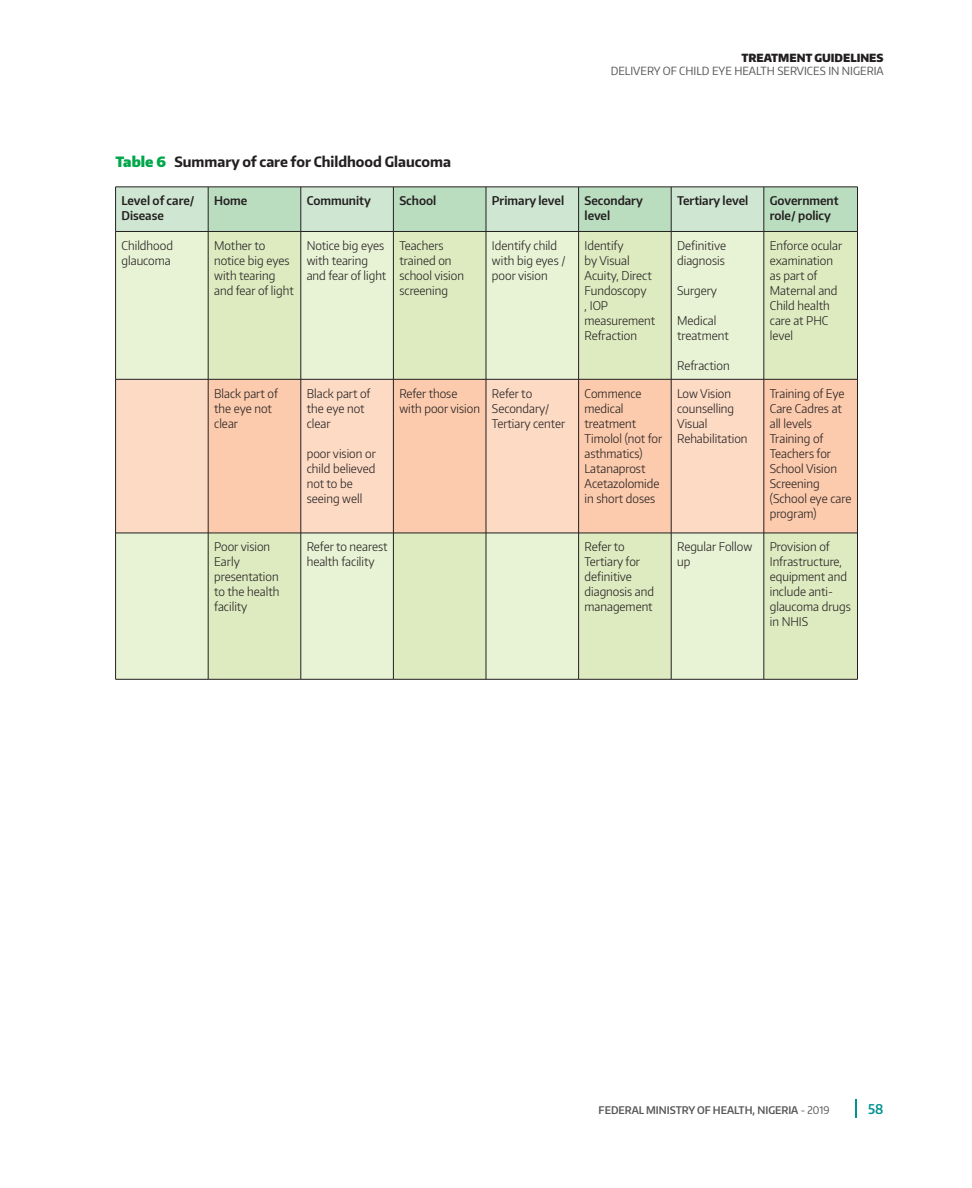
<style>
.page{position:relative;width:972px;height:1188px;background:#fff}
.page>*{position:absolute;margin:0;border:0;box-sizing:border-box;transform-origin:0 0}
.t1{font:700 14.25px "Encode Sans Narrow";color:#231f20}
.t2{font:600 13.5px "Encode Sans Narrow";color:#009391}
.t3{font:300 12px/15px "Encode Sans Narrow";color:#231f20}
.t4{font:600 12px/15px "Encode Sans Narrow";color:#231f20}
.t5{font:11.25px "Encode Sans Narrow";color:#57585a}
.t6{font:900 11.25px "Encode Sans Narrow";color:#231f20}
.t7{font:600 10.5px "Encode Sans Narrow";color:#57585a}
.s1{font-weight:900;color:#00a74b}
.s2{font-weight:400}
</style>
<div class="page">
<svg style="left:855px;top:1099px;width:1px;height:19px"></svg>
<svg style="left:116px;top:188px;width:741px;height:43px;background:#c3e1c7"></svg>
<div style="left:116px;top:232px;width:92px;height:447px;background:#e8f2d4"></div>
<svg style="left:209px;top:232px;width:648px;height:447px;background:#e1edc8"></svg>
<div style="left:116px;top:380px;width:92px;height:153px;background:#fddac4"></div>
<svg style="left:209px;top:380px;width:648px;height:153px;background:#fbcfb5"></svg>
<hr style="left:116px;top:187px;width:92px;height:1px;background:#231f20">
<hr style="left:115px;top:187px;width:1px;height:44px;background:#231f20">
<hr style="left:208px;top:187px;width:93px;height:1px;background:#231f20">
<hr style="left:208px;top:187px;width:1px;height:44px;background:#231f20">
<hr style="left:301px;top:187px;width:92px;height:1px;background:#231f20">
<hr style="left:301px;top:187px;width:1px;height:44px;background:#231f20">
<hr style="left:393px;top:187px;width:93px;height:1px;background:#231f20">
<hr style="left:393px;top:187px;width:1px;height:44px;background:#231f20">
<hr style="left:486px;top:187px;width:93px;height:1px;background:#231f20">
<hr style="left:486px;top:187px;width:1px;height:44px;background:#231f20">
<hr style="left:579px;top:187px;width:92px;height:1px;background:#231f20">
<hr style="left:578px;top:187px;width:1px;height:44px;background:#231f20">
<hr style="left:671px;top:187px;width:93px;height:1px;background:#231f20">
<hr style="left:671px;top:187px;width:1px;height:44px;background:#231f20">
<hr style="left:764px;top:187px;width:94px;height:1px;background:#231f20">
<hr style="left:764px;top:187px;width:1px;height:44px;background:#231f20">
<hr style="left:857px;top:187px;width:1px;height:44px;background:#231f20">
<hr style="left:116px;top:231px;width:92px;height:1px;background:#231f20">
<hr style="left:208px;top:231px;width:93px;height:1px;background:#231f20">
<hr style="left:208px;top:231px;width:1px;height:148px;background:#231f20">
<hr style="left:301px;top:231px;width:92px;height:1px;background:#231f20">
<hr style="left:301px;top:231px;width:1px;height:148px;background:#231f20">
<hr style="left:393px;top:231px;width:93px;height:1px;background:#231f20">
<hr style="left:393px;top:231px;width:1px;height:148px;background:#231f20">
<hr style="left:486px;top:231px;width:93px;height:1px;background:#231f20">
<hr style="left:486px;top:231px;width:1px;height:148px;background:#231f20">
<hr style="left:579px;top:231px;width:92px;height:1px;background:#231f20">
<hr style="left:578px;top:231px;width:1px;height:148px;background:#231f20">
<hr style="left:671px;top:231px;width:93px;height:1px;background:#231f20">
<hr style="left:671px;top:231px;width:1px;height:148px;background:#231f20">
<hr style="left:764px;top:231px;width:94px;height:1px;background:#231f20">
<hr style="left:764px;top:231px;width:1px;height:148px;background:#231f20">
<hr style="left:857px;top:231px;width:1px;height:148px;background:#231f20">
<hr style="left:116px;top:379px;width:92px;height:1px;background:#231f20">
<hr style="left:208px;top:379px;width:93px;height:1px;background:#231f20">
<hr style="left:208px;top:379px;width:1px;height:154px;background:#231f20">
<hr style="left:301px;top:379px;width:92px;height:1px;background:#231f20">
<hr style="left:301px;top:379px;width:1px;height:154px;background:#231f20">
<hr style="left:393px;top:379px;width:93px;height:1px;background:#231f20">
<hr style="left:393px;top:379px;width:1px;height:154px;background:#231f20">
<hr style="left:486px;top:379px;width:93px;height:1px;background:#231f20">
<hr style="left:486px;top:379px;width:1px;height:154px;background:#231f20">
<hr style="left:579px;top:379px;width:92px;height:1px;background:#231f20">
<hr style="left:578px;top:379px;width:1px;height:154px;background:#231f20">
<hr style="left:671px;top:379px;width:93px;height:1px;background:#231f20">
<hr style="left:671px;top:379px;width:1px;height:154px;background:#231f20">
<hr style="left:764px;top:379px;width:94px;height:1px;background:#231f20">
<hr style="left:764px;top:379px;width:1px;height:154px;background:#231f20">
<hr style="left:857px;top:379px;width:1px;height:154px;background:#231f20">
<hr style="left:116px;top:533px;width:92px;height:1px;background:#231f20">
<hr style="left:208px;top:533px;width:93px;height:1px;background:#231f20">
<hr style="left:208px;top:533px;width:1px;height:146px;background:#231f20">
<hr style="left:301px;top:533px;width:92px;height:1px;background:#231f20">
<hr style="left:301px;top:533px;width:1px;height:146px;background:#231f20">
<hr style="left:393px;top:533px;width:93px;height:1px;background:#231f20">
<hr style="left:393px;top:533px;width:1px;height:146px;background:#231f20">
<hr style="left:486px;top:533px;width:93px;height:1px;background:#231f20">
<hr style="left:486px;top:533px;width:1px;height:146px;background:#231f20">
<hr style="left:579px;top:533px;width:92px;height:1px;background:#231f20">
<hr style="left:578px;top:533px;width:1px;height:146px;background:#231f20">
<hr style="left:671px;top:533px;width:93px;height:1px;background:#231f20">
<hr style="left:671px;top:533px;width:1px;height:146px;background:#231f20">
<hr style="left:764px;top:533px;width:94px;height:1px;background:#231f20">
<hr style="left:764px;top:533px;width:1px;height:146px;background:#231f20">
<hr style="left:857px;top:533px;width:1px;height:146px;background:#231f20">
<hr style="left:116px;top:679px;width:92px;height:1px;background:#231f20">
<hr style="left:208px;top:679px;width:93px;height:1px;background:#231f20">
<hr style="left:301px;top:679px;width:92px;height:1px;background:#231f20">
<hr style="left:393px;top:679px;width:93px;height:1px;background:#231f20">
<hr style="left:486px;top:679px;width:93px;height:1px;background:#231f20">
<hr style="left:579px;top:679px;width:92px;height:1px;background:#231f20">
<hr style="left:671px;top:679px;width:93px;height:1px;background:#231f20">
<hr style="left:764px;top:679px;width:94px;height:1px;background:#231f20">
<hr style="left:115px;top:231px;width:1px;height:148px;background:#231f20">
<hr style="left:115px;top:379px;width:1px;height:154px;background:#231f20">
<hr style="left:115px;top:533px;width:1px;height:146px;background:#231f20">
<p class="t1" style="left:116px;top:152px;width:337px"><span class="s1">Table 6</span> Summary of care for Childhood Glaucoma</p>
<p class="t6" style="left:741px;top:50px;width:144px">TREATMENT GUIDELINES</p>
<p class="t5" style="left:611px;top:63px;width:274px">DELIVERY OF CHILD EYE HEALTH SERVICES IN NIGERIA</p>
<p class="t4" style="left:122px;top:193px;width:74px">Level of care/<br>Disease</p>
<p class="t4" style="left:214px;top:193px;width:35px">Home</p>
<p class="t4" style="left:307px;top:193px;width:66px">Community</p>
<p class="t4" style="left:399px;top:193px;width:38px">School</p>
<p class="t4" style="left:492px;top:193px;width:74px">Primary level</p>
<p class="t4" style="left:585px;top:193px;width:60px">Secondary level</p>
<p class="t4" style="left:677px;top:193px;width:73px">Tertiary level</p>
<p class="t4" style="left:770px;top:193px;width:70px">Government role/ policy</p>
<p class="t3" style="left:122px;top:237px;width:53px">Childhood glaucoma</p>
<p class="t3" style="left:214px;top:237px;width:81px">Mother to notice big eyes with tearing and fear of light</p>
<p class="t3" style="left:307px;top:237px;width:81px">Notice big eyes with tearing and fear of light</p>
<p class="t3" style="left:399px;top:237px;width:66px">Teachers trained on school vision screening</p>
<p class="t3" style="left:492px;top:237px;width:75px">Identify child with big eyes / poor vision</p>
<p class="t3" style="left:585px;top:237px;width:72px">Identify<br>by Visual<br>Acuity, Direct<br>Fundoscopy<br>, IOP measurement</p>
<p class="t3" style="left:585px;top:327px;width:54px">Refraction</p>
<p class="t3" style="left:677px;top:237px;width:50px">Definitive diagnosis</p>
<p class="t3" style="left:677px;top:282px;width:41px">Surgery</p>
<p class="t3" style="left:677px;top:312px;width:53px">Medical treatment</p>
<p class="t3" style="left:677px;top:357px;width:54px">Refraction</p>
<p class="t3" style="left:770px;top:237px;width:74px">Enforce ocular examination as part of<br>Maternal and<br>Child health care at PHC level</p>
<p class="t3" style="left:214px;top:385px;width:65px">Black part of the eye not clear</p>
<p class="t3" style="left:307px;top:385px;width:65px">Black part of the eye not clear</p>
<p class="t3" style="left:307px;top:445px;width:71px">poor vision or child believed not to be seeing well</p>
<p class="t3" style="left:399px;top:385px;width:82px">Refer those with poor vision</p>
<p class="t3" style="left:492px;top:385px;width:59px">Refer to<br>Secondary/</p>
<p class="t3" style="left:492px;top:415px;width:75px">Tertiary center</p>
<p class="t3" style="left:585px;top:385px;width:58px">Commence medical treatment</p>
<p class="t3" style="left:585px;top:430px;width:79px">Timolol (not for asthmatics)</p>
<p class="t3" style="left:585px;top:460px;width:62px">Latanaprost</p>
<p class="t3" style="left:585px;top:475px;width:76px">Acetazolomide in short doses</p>
<p class="t3" style="left:677px;top:385px;width:55px">Low Vision</p>
<p class="t3" style="left:677px;top:400px;width:58px">counselling</p>
<p class="t3" style="left:677px;top:415px;width:72px">Visual<br>Rehabilitation</p>
<p class="t3" style="left:770px;top:385px;width:76px">Training of Eye<br>Care Cadres at all levels</p>
<p class="t3" style="left:770px;top:430px;width:83px">Training of<br>Teachers for<br>School Vision<br>Screening (School eye care program)</p>
<p class="t3" style="left:214px;top:539px;width:58px">Poor vision</p>
<p class="t3" style="left:214px;top:554px;width:67px">Early presentation to the health facility</p>
<p class="t3" style="left:307px;top:539px;width:82px">Refer to nearest health facility</p>
<p class="t3" style="left:585px;top:539px;width:71px">Refer to<br>Tertiary for definitive diagnosis and management</p>
<p class="t3" style="left:677px;top:539px;width:77px">Regular Follow up</p>
<p class="t3" style="left:770px;top:539px;width:83px">Provision of<br>Infrastructure, equipment and include anti&shy;glaucoma drugs in NHIS</p>
<p class="t7" style="left:599px;top:1103px;width:232px">FEDERAL MINISTRY OF HEALTH, NIGERIA <span class="s2">- 2019</span></p>
<p class="t2" style="left:868px;top:1100px;width:17px">58</p>
</div>
